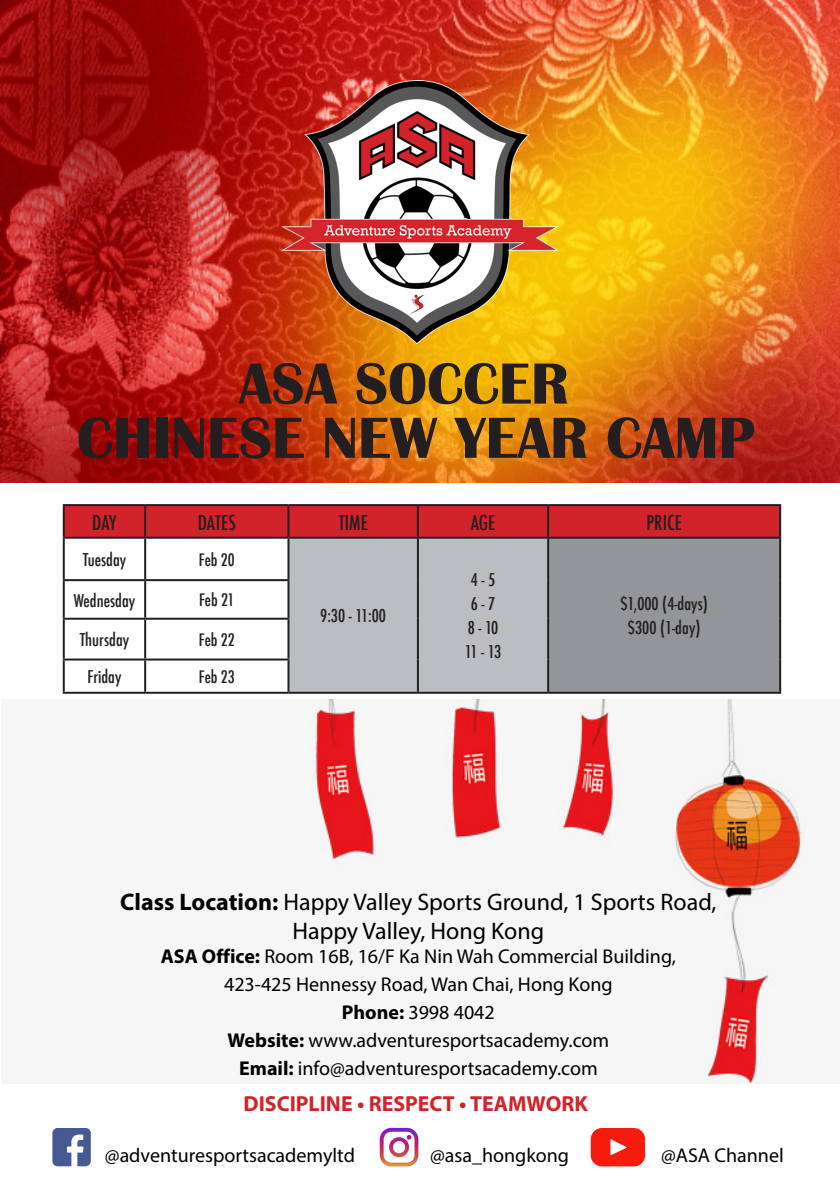
<style>
.page{position:relative;width:840px;height:1191px;background:#fff}
.page>*{position:absolute;margin:0;border:0;box-sizing:border-box;transform-origin:0 0}
.t1{font:700 60px "Britannic";color:#231f20}
.t2{font:24px/28px "Myriad Pro";color:#000;text-align:center}
.t3{font:700 21.8px "Myriad Pro";color:#d1232a}
.t4{font:20px/28px "Myriad Pro";color:#000;text-align:center}
.t5{font:500 condensed 20px "Futura";color:#231f20}
.t6{font:500 condensed 17.2px/24px "Futura";color:#231f20;text-align:center}
.t7{font:500 condensed 16.8px "Futura";color:#231f20}
.s1{font-weight:700}
</style>
<div class="page">
<img style="left:310px;top:699px;width:497px;height:384px">
<img style="left:0;top:0;width:839px;height:482px">
<img style="left:281px;top:81px;width:277px;height:262px">
<svg style="left:52px;top:1128px;width:39px;height:38px"></svg>
<svg style="left:379px;top:1127px;width:39px;height:39px"></svg>
<svg style="left:590px;top:1128px;width:54px;height:38px;background:#f7372a"></svg>
<svg style="left:65px;top:506px;width:713px;height:31px;background:#ce2229"></svg>
<div style="left:289px;top:539px;width:258px;height:153px;background:#bcbdc0"></div>
<div style="left:548px;top:538px;width:231px;height:155px;background:#939598"></div>
<hr style="left:63px;top:504px;width:82px;height:2px;background:#231f20">
<hr style="left:63px;top:506px;width:2px;height:31px;background:#231f20">
<hr style="left:145px;top:504px;width:143px;height:2px;background:#231f20">
<hr style="left:144px;top:506px;width:2px;height:31px;background:#231f20">
<hr style="left:288px;top:504px;width:129px;height:2px;background:#231f20">
<hr style="left:287px;top:506px;width:2px;height:31px;background:#231f20">
<hr style="left:417px;top:504px;width:131px;height:2px;background:#231f20">
<hr style="left:416px;top:506px;width:2px;height:31px;background:#231f20">
<hr style="left:548px;top:504px;width:232px;height:2px;background:#231f20">
<hr style="left:547px;top:506px;width:2px;height:31px;background:#231f20">
<hr style="left:778px;top:506px;width:2px;height:31px;background:#231f20">
<hr style="left:63px;top:537px;width:82px;height:2px;background:#231f20">
<hr style="left:145px;top:537px;width:143px;height:2px;background:#231f20">
<hr style="left:288px;top:537px;width:129px;height:2px;background:#231f20">
<hr style="left:417px;top:537px;width:131px;height:2px;background:#231f20">
<hr style="left:548px;top:537px;width:232px;height:2px;background:#231f20">
<hr style="left:144px;top:539px;width:2px;height:40px;background:#231f20">
<hr style="left:416px;top:539px;width:2px;height:41px;background:#231f20">
<hr style="left:547px;top:539px;width:2px;height:41px;background:#231f20">
<hr style="left:778px;top:539px;width:2px;height:41px;background:#231f20">
<hr style="left:416px;top:580px;width:2px;height:38px;background:#231f20">
<hr style="left:547px;top:580px;width:2px;height:38px;background:#231f20">
<hr style="left:778px;top:580px;width:2px;height:38px;background:#231f20">
<hr style="left:416px;top:618px;width:2px;height:41px;background:#231f20">
<hr style="left:547px;top:618px;width:2px;height:41px;background:#231f20">
<hr style="left:778px;top:618px;width:2px;height:41px;background:#231f20">
<hr style="left:416px;top:659px;width:2px;height:33px;background:#231f20">
<hr style="left:547px;top:659px;width:2px;height:33px;background:#231f20">
<hr style="left:778px;top:659px;width:2px;height:33px;background:#231f20">
<hr style="left:288px;top:692px;width:129px;height:2px;background:#231f20">
<hr style="left:417px;top:692px;width:131px;height:2px;background:#231f20">
<hr style="left:548px;top:692px;width:232px;height:2px;background:#231f20">
<hr style="left:63px;top:539px;width:2px;height:40px;background:#231f20">
<hr style="left:287px;top:539px;width:2px;height:40px;background:#231f20">
<hr style="left:63px;top:579px;width:82px;height:2px;background:#231f20">
<hr style="left:63px;top:581px;width:2px;height:36px;background:#231f20">
<hr style="left:145px;top:579px;width:144px;height:2px;background:#231f20">
<hr style="left:144px;top:581px;width:2px;height:36px;background:#231f20">
<hr style="left:287px;top:581px;width:2px;height:36px;background:#231f20">
<hr style="left:63px;top:660px;width:2px;height:32px;background:#231f20">
<hr style="left:144px;top:660px;width:2px;height:32px;background:#231f20">
<hr style="left:287px;top:660px;width:2px;height:32px;background:#231f20">
<hr style="left:63px;top:692px;width:82px;height:2px;background:#231f20">
<hr style="left:145px;top:692px;width:143px;height:2px;background:#231f20">
<hr style="left:63px;top:617px;width:82px;height:2px;background:#231f20">
<hr style="left:63px;top:619px;width:2px;height:39px;background:#231f20">
<hr style="left:145px;top:617px;width:144px;height:2px;background:#231f20">
<hr style="left:144px;top:619px;width:2px;height:39px;background:#231f20">
<hr style="left:287px;top:619px;width:2px;height:39px;background:#231f20">
<hr style="left:63px;top:658px;width:82px;height:2px;background:#231f20">
<hr style="left:145px;top:658px;width:144px;height:2px;background:#231f20">
<p class="t1" style="left:239px;top:350px;width:331px">ASA SOCCER</p>
<p class="t1" style="left:77px;top:404px;width:678px">CHINESE NEW YEAR CAMP</p>
<p class="t5" style="left:92px;top:509px;width:26px">DAY</p>
<p class="t5" style="left:197px;top:509px;width:40px">DATES</p>
<p class="t5" style="left:338px;top:509px;width:31px">TIME</p>
<p class="t5" style="left:470px;top:509px;width:26px">AGE</p>
<p class="t5" style="left:646px;top:509px;width:37px">PRICE</p>
<p class="t6" style="left:83px;top:548px;width:45px">Tuesday</p>
<p class="t7" style="left:199px;top:549px;width:38px">Feb 20</p>
<p class="t6" style="left:320px;top:604px;width:67px">9:30 - 11:00</p>
<p class="t6" style="left:470px;top:568px;width:26px">4 - 5</p>
<p class="t6" style="left:470px;top:592px;width:26px">6 - 7</p>
<p class="t6" style="left:467px;top:616px;width:32px">8 - 10</p>
<p class="t6" style="left:464px;top:640px;width:38px">11 - 13</p>
<p class="t6" style="left:74px;top:588px;width:63px">Wednesday</p>
<p class="t7" style="left:199px;top:589px;width:37px">Feb 21</p>
<p class="t6" style="left:80px;top:628px;width:51px">Thursday</p>
<p class="t7" style="left:199px;top:629px;width:38px">Feb 22</p>
<p class="t6" style="left:87px;top:665px;width:36px">Friday</p>
<p class="t7" style="left:199px;top:666px;width:38px">Feb 23</p>
<p class="t6" style="left:620px;top:592px;width:89px">$1,000 (4-days) $300 (1-day)</p>
<p class="t2" style="left:120px;top:888px;width:597px"><span class="s1">Class Location:</span> Happy Valley Sports Ground, 1 Sports Road,<br>Happy Valley, Hong Kong</p>
<p class="t4" style="left:161px;top:942px;width:516px"><span class="s1">ASA Office:</span> Room 16B, 16/F Ka Nin Wah Commercial Building, 423-425 Hennessy Road, Wan Chai, Hong Kong<br><span class="s1">Phone:</span> 3998 4042<br><span class="s1">Website:</span> www.adventuresportsacademy.com<br><span class="s1">Email:</span> info@adventuresportsacademy.com</p>
<p class="t3" style="left:243px;top:1089px;width:345px">DISCIPLINE • RESPECT • TEAMWORK</p>
<p class="t4" style="left:105px;top:1141px;width:251px">@adventuresportsacademyltd</p>
<p class="t4" style="left:430px;top:1141px;width:140px">@asa_hongkong</p>
<p class="t4" style="left:660px;top:1141px;width:124px">@ASA Channel</p>
</div>
